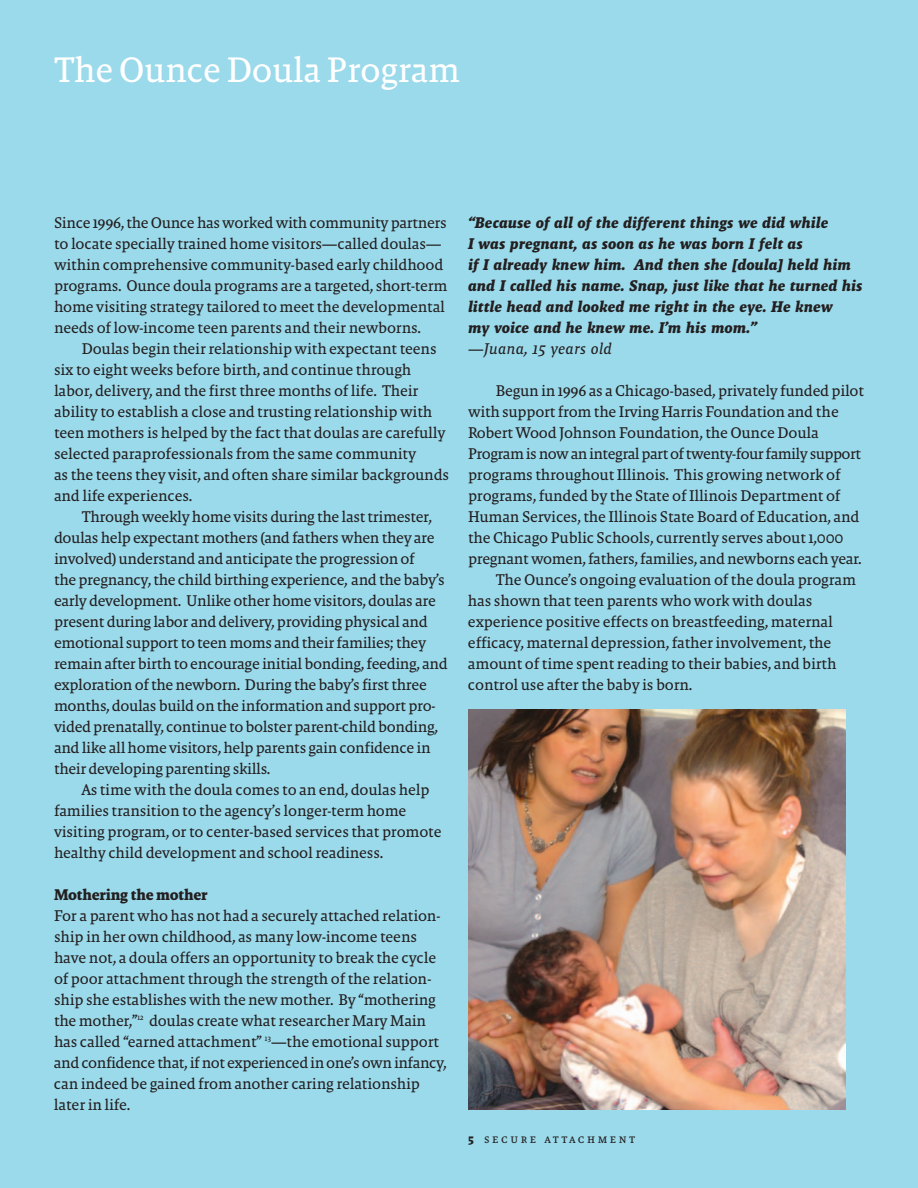
<style>
.page{position:relative;width:918px;height:1188px;background:#9bdaeb}
.page>*{position:absolute;margin:0;border:0;box-sizing:border-box;transform-origin:0 0}
.t1{font:36px "Malaga Reg";letter-spacing:-.01em;color:#fff}
.t2{font:15.75px/21px "Malaga Reg";letter-spacing:-.01em;color:#231f20}
.t3{font:italic 700 15.75px/21px "Malaga";color:#231f20}
.t4{font:15.75px "Malaga Reg";letter-spacing:-.035em;color:#231f20}
.t5{font:700 15.75px "Malaga";letter-spacing:-.01em;color:#231f20}
.t6{font:italic 15.75px "Malaga Reg";color:#231f20}
.t7{font:12px "Malaga SC Reg";letter-spacing:.21em;color:#231f20}
.s1{font-family:"Malaga";font-weight:700}
</style>
<div class="page">
<img style="left:468px;top:710px;width:378px;height:400px">
<h1 class="t1" style="left:54px;top:49px;width:408px">The Ounce Doula Program</h1>
<p class="t2" style="left:54px;top:212px;width:395px">Since 1996, the Ounce has worked with community partners to locate specially trained home visitors—called doulas— within comprehensive community-based early childhood programs. Ounce doula programs are a targeted, short-term home visiting strategy tailored to meet the developmental needs of low-income teen parents and their newborns.</p>
<p class="t2" style="left:54px;top:338px;width:397px;text-indent:28px">Doulas begin their relationship with expectant teens six to eight weeks before birth, and continue through labor, delivery, and the first three months of life. Their ability to establish a close and trusting relationship with teen mothers is helped by the fact that doulas are carefully selected paraprofessionals from the same community<br>as the teens they visit, and often share similar backgrounds and life experiences.</p>
<p class="t2" style="left:54px;top:506px;width:395px;text-indent:28px">Through weekly home visits during the last trimester, doulas help expectant mothers (and fathers when they are involved) understand and anticipate the progression of<br>the pregnancy, the child birthing experience, and the baby’s early development. Unlike other home visitors, doulas are present during labor and delivery, providing physical and emotional support to teen moms and their families; they remain after birth to encourage initial bonding, feeding, and exploration of the newborn. During the baby’s first three months, doulas build on the information and support pro&shy;vided prenatally, continue to bolster parent-child bonding, and like all home visitors, help parents gain confidence in their developing parenting skills.</p>
<p class="t2" style="left:54px;top:779px;width:389px;text-indent:28px">As time with the doula comes to an end, doulas help families transition to the agency’s longer-term home visiting program, or to center-based services that promote healthy child development and school readiness.</p>
<p class="t5" style="left:54px;top:886px;width:155px">Mothering the mother</p>
<p class="t2" style="left:54px;top:905px;width:394px">For a parent who has not had a securely attached relation&shy;ship in her own childhood, as many low-income teens have not, a doula offers an opportunity to break the cycle of poor attachment through the strength of the relation&shy;ship she establishes with the new mother. By “mothering the mother,”<sup>12</sup> doulas create what researcher Mary Main has called “earned attachment” <sup>13</sup>—the emotional support and confidence that, if not experienced in one’sown infancy, can indeed be gained from another caring relationship later in life.</p>
<p class="t3" style="left:468px;top:212px;width:396px">“Because of all of the different things we did while<br>I was pregnant, as soon as he was born I felt as<br>if I already knew him. And then she [doula] held him and I called his name. Snap, just like that he turned his little head and looked me right in the eye. He knew<br>my voice and he knew me. I’m his mom.”</p>
<p class="t6" style="left:468px;top:340px;width:146px">—Juana, 15 years old</p>
<p class="t2" style="left:496px;top:380px;width:370px">Begun in 1996 as a Chicago-based, privately funded pilot</p>
<p class="t2" style="left:468px;top:401px;width:372px">with support from the Irving Harris Foundation and the</p>
<p class="t2" style="left:468px;top:422px;width:352px">Robert Wood Johnson Foundation, the Ounce Doula</p>
<p class="t4" style="left:468px;top:445px;width:395px">Program is now an integral part of twenty-four family support</p>
<p class="t2" style="left:468px;top:464px;width:374px">programs throughout Illinois. This growing network of</p>
<p class="t2" style="left:468px;top:485px;width:374px">programs, funded by the State of Illinois Department of</p>
<p class="t2" style="left:468px;top:506px;width:393px">Human Services, the Illinois State Board of Education, and</p>
<p class="t2" style="left:468px;top:527px;width:377px">the Chicago Public Schools, currently serves about 1,000</p>
<p class="t2" style="left:468px;top:548px;width:395px">pregnant women, fathers, families, and newborns each year.</p>
<p class="t2" style="left:496px;top:569px;width:362px">The Ounce’s ongoing evaluation of the doula program</p>
<p class="t2" style="left:468px;top:590px;width:346px">has shown that teen parents who work with doulas</p>
<p class="t2" style="left:468px;top:611px;width:366px">experience positive effects on breastfeeding, maternal</p>
<p class="t2" style="left:468px;top:632px;width:365px">efficacy, maternal depression, father involvement, the</p>
<p class="t2" style="left:468px;top:653px;width:370px">amount of time spent reading to their babies, and birth</p>
<p class="t2" style="left:468px;top:674px;width:226px">control use after the baby is born.</p>
<p class="t7" style="left:468px;top:1133px;width:169px"><span class="s1">5</span> secure attachment</p>
</div>
